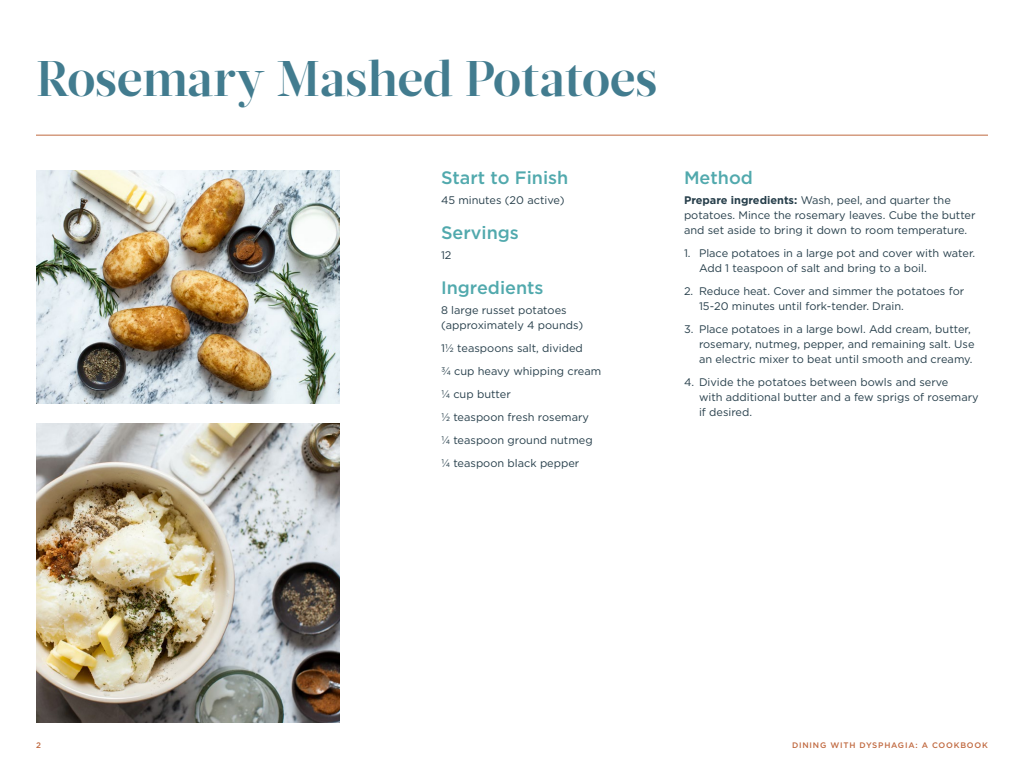
<style>
.page{position:relative;width:1024px;height:768px;background:#fff}
.page>*{position:absolute;margin:0;border:0;box-sizing:border-box;transform-origin:0 0}
.t1{font:700 50px "Glosa Display";color:#427c8f}
.t2{font:500 18px "Gotham";color:#51a9ad}
.t3{font:11px/15px "Gotham";color:#273f4b}
.t4{font:500 8px "Gotham";letter-spacing:.1em;color:#c06940}
.s1{font-weight:700}
</style>
<div class="page">
<hr style="left:36px;top:135px;width:952px;height:1px;background:#c06940">
<img style="left:36px;top:170px;width:304px;height:233px">
<img style="left:36px;top:423px;width:304px;height:300px">
<h1 class="t1" style="left:36px;top:46px;width:623px">Rosemary Mashed Potatoes</h1>
<h2 class="t2" style="left:441px;top:166px;width:129px">Start to Finish</h2>
<p class="t3" style="left:441px;top:193px;width:125px">45 minutes (20 active)</p>
<h2 class="t2" style="left:441px;top:221px;width:79px">Servings</h2>
<p class="t3" style="left:441px;top:248px;width:12px">12</p>
<h2 class="t2" style="left:441px;top:276px;width:104px">Ingredients</h2>
<p class="t3" style="left:441px;top:303px;width:144px">8 large russet potatoes (approximately 4 pounds)</p>
<p class="t3" style="left:441px;top:337px;width:162px;line-height:23px">1½ teaspoons salt, divided<br>¾ cup heavy whipping cream ¼ cup butter<br>½ teaspoon fresh rosemary<br>¼ teaspoon ground nutmeg ¼ teaspoon black pepper</p>
<h2 class="t2" style="left:684px;top:166px;width:70px">Method</h2>
<p class="t3" style="left:684px;top:193px;width:293px"><span class="s1">Prepare ingredients:</span> Wash, peel, and quarter the potatoes. Mince the rosemary leaves. Cube the butter and set aside to bring it down to room temperature.</p>
<p class="t3" style="left:699px;top:246px;width:278px;text-indent:-15px">1. Place potatoes in a large pot and cover with water.<br>Add 1 teaspoon of salt and bring to a boil.</p>
<p class="t3" style="left:699px;top:284px;width:267px;text-indent:-15px">2. Reduce heat. Cover and simmer the potatoes for<br>15-20 minutes until fork-tender. Drain.</p>
<p class="t3" style="left:699px;top:322px;width:277px;text-indent:-15px">3. Place potatoes in a large bowl. Add cream, butter, rosemary, nutmeg, pepper, and remaining salt. Use an electric mixer to beat until smooth and creamy.</p>
<p class="t3" style="left:699px;top:375px;width:281px;text-indent:-15px">4. Divide the potatoes between bowls and serve<br>with additional butter and a few sprigs of rosemary if desired.</p>
<p class="t4" style="left:36px;top:740px;width:6px">2</p>
<p class="t4" style="left:792px;top:740px;width:197px">DINING WITH DYSPHAGIA: A COOKBOOK</p>
</div>
